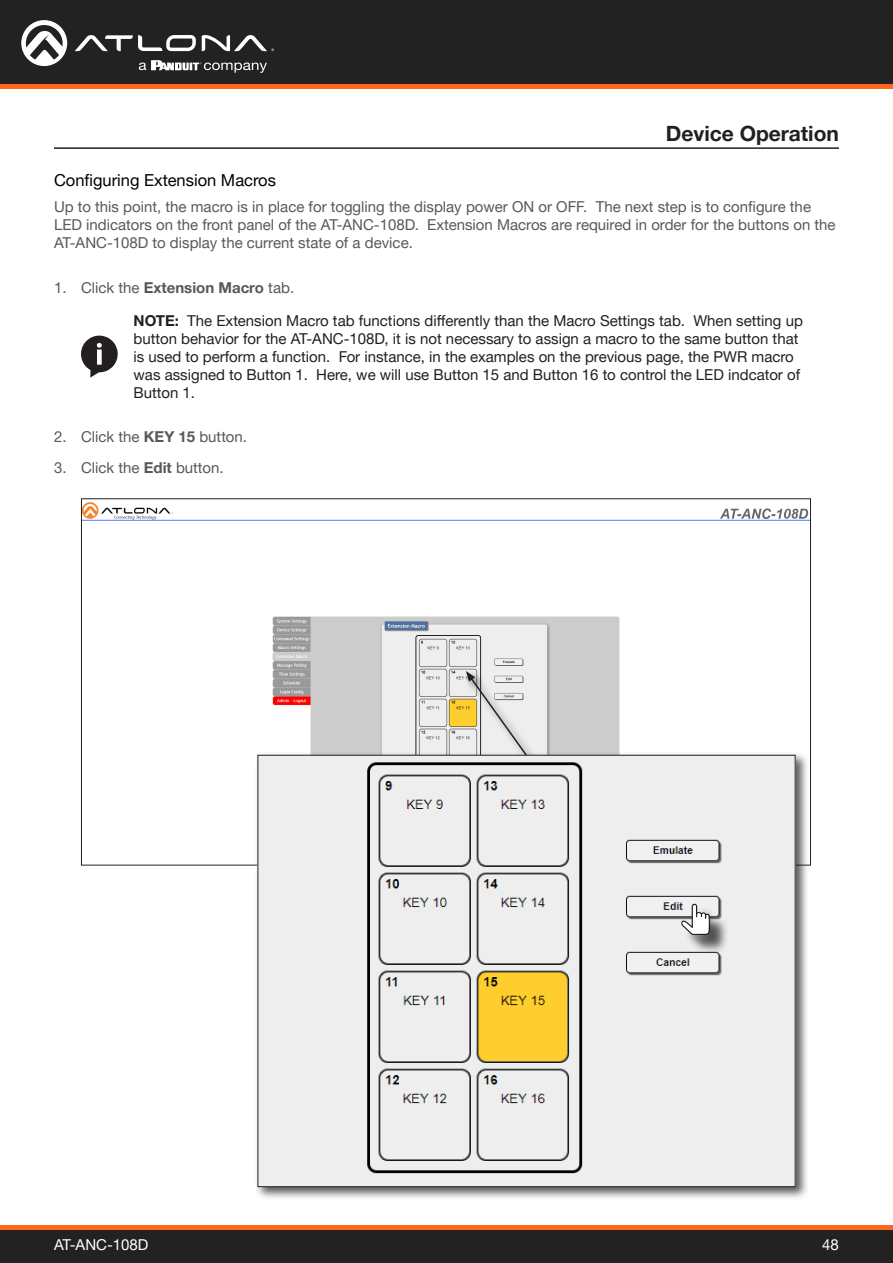
<style>
.page{position:relative;width:893px;height:1263px;background:#fff}
.page>*{position:absolute;margin:0;border:0;box-sizing:border-box;transform-origin:0 0}
.Non_TOC_Section_Head{font:700 21px "Helvetica Neue LTW1 G";color:#231f20}
.Secondary_Subsection{font:16.5px "Helvetica Neue LTW1 G";color:#000}
.General_Text{font:15px/18px "Helvetica Neue LTW1 G";color:#231f20}
.General_Text-2{font:15px/18px "Helvetica Neue LTW1 G";color:#57585a}
.t1{font:15px "Helvetica Neue LTW1 G";color:#fff}
.s1{font-weight:700}
</style>
<div class="page">
<div style="left:0;top:1227px;width:893px;height:36px;background:#222"></div>
<hr style="left:0;top:1225px;width:893px;height:4px;background:#ff661c">
<div style="left:0;top:0;width:893px;height:84px;background:#222"></div>
<hr style="left:0;top:84px;width:893px;height:4px;background:#ff661c">
<svg style="left:75px;top:35px;width:121px;height:16px"></svg>
<svg style="left:202px;top:35px;width:72px;height:16px"></svg>
<svg style="left:21px;top:20px;width:46px;height:46px"></svg>
<svg style="left:139px;top:60px;width:128px;height:13px"></svg>
<hr style="left:54px;top:147px;width:785px;height:2px;background:#231f20">
<img style="left:83px;top:502px;width:726px;height:250px">
<div style="left:464px;top:669px;width:84px;height:111px;background:#eee"></div>
<svg style="left:466px;top:671px;width:65px;height:81px"></svg>
<div style="left:255px;top:752px;width:554px;height:448px;background:#231f20;opacity:.75"></div>
<img style="left:260px;top:757px;width:533px;height:428px">
<div style="left:684px;top:907px;width:44px;height:47px;background:#231f20;opacity:.75"></div>
<svg style="left:681px;top:903px;width:29px;height:32px"></svg>
<svg style="left:81px;top:336px;width:37px;height:42px"></svg>
<p class="Secondary_Subsection" style="left:54px;top:170px;width:223px">Configuring Extension Macros</p>
<p class="Non_TOC_Section_Head" style="left:666px;top:120px;width:175px">Device Operation</p>
<p class="General_Text-2" style="left:54px;top:198px;width:783px">Up to this point, the macro is in place for toggling the display power ON or OFF. The next step is to configure the<br>LED indicators on the front panel of the AT-ANC-108D. Extension Macros are required in order for the buttons on the<br>AT-ANC-108D to display the current state of a device.</p>
<p class="General_Text-2" style="left:54px;top:279px;width:242px">1. Click the <span class="s1">Extension Macro</span> tab.</p>
<p class="General_Text" style="left:134px;top:311px;width:671px"><span class="s1">NOTE:</span> The Extension Macro tab functions differently than the Macro Settings tab. When setting up button behavior for the AT-ANC-108D, it is not necessary to assign a macro to the same button that is used to perform a function. For instance, in the examples on the previous page, the PWR macro was assigned to Button 1. Here, we will use Button 15 and Button 16 to control the LED indcator of Button 1.</p>
<p class="General_Text-2" style="left:54px;top:427px;width:194px">2. Click the <span class="s1">KEY 15</span> button.</p>
<p class="General_Text-2" style="left:54px;top:459px;width:171px">3. Click the <span class="s1">Edit</span> button.</p>
<p class="t1" style="left:54px;top:1235px;width:96px">AT-ANC-108D</p>
<p class="t1" style="left:822px;top:1235px;width:18px">48</p>
</div>
